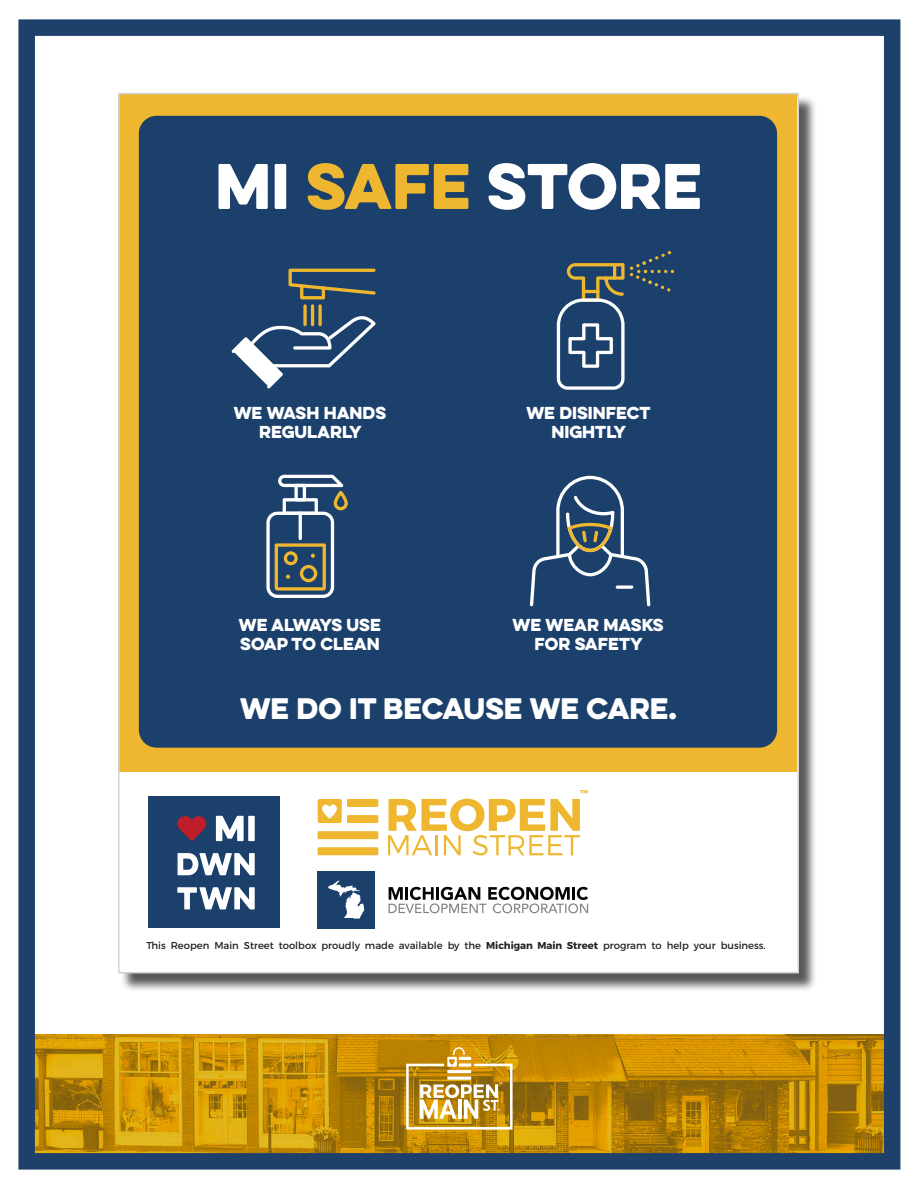
<style>
.page{position:relative;width:918px;height:1188px;background:#fff}
.page>*{position:absolute;margin:0;border:0;box-sizing:border-box;transform-origin:0 0}
.t1{font:57.75px "Eveleth Clean";color:#fff}
.t2{font:26.7px "Eveleth Clean";color:#fff}
.t3{font:15.6px/18.6px "Eveleth Clean";color:#fff;text-align:center}
.t4{font:10.05px "Montserrat";color:#231f20}
.s1{color:#eeb72f}
.s2{font-weight:700}
</style>
<div class="page">
<img style="left:35px;top:1035px;width:848px;height:118px">
<div style="left:18px;top:19px;width:882px;height:1151px;border:16px solid #1e416b"></div>
<svg style="left:406px;top:1047px;width:107px;height:83px"></svg>
<div style="left:120px;top:95px;width:697px;height:897px;background:#231f20;opacity:.75"></div>
<div style="left:119px;top:94px;width:679px;height:879px;background:#fff"></div>
<div style="left:119px;top:94px;width:678px;height:678px;background:#eeb72f"></div>
<div style="left:139px;top:116px;width:638px;height:632px;background:#1b406b;border-radius:18px"></div>
<svg style="left:266px;top:475px;width:82px;height:123px"></svg>
<svg style="left:232px;top:314px;width:144px;height:74px"></svg>
<svg style="left:289px;top:269px;width:87px;height:30px"></svg>
<svg style="left:303px;top:304px;width:4px;height:22px"></svg>
<svg style="left:318px;top:304px;width:4px;height:22px"></svg>
<hr style="left:311px;top:304px;width:3px;height:22px;background:#eeb72f;border-radius:2px">
<svg style="left:557px;top:251px;width:117px;height:139px"></svg>
<svg style="left:530px;top:476px;width:120px;height:130px"></svg>
<div style="left:347px;top:799px;width:31px;height:8px;background:#eeb72f"></div>
<div style="left:347px;top:815px;width:31px;height:8px;background:#eeb72f"></div>
<div style="left:318px;top:831px;width:60px;height:8px;background:#eeb72f"></div>
<div style="left:318px;top:847px;width:60px;height:8px;background:#eeb72f"></div>
<svg style="left:318px;top:799px;width:24px;height:24px"></svg>
<svg style="left:388px;top:790px;width:200px;height:65px"></svg>
<div style="left:148px;top:796px;width:132px;height:132px;background:#1b406b"></div>
<svg style="left:177px;top:816px;width:30px;height:25px"></svg>
<svg style="left:216px;top:816px;width:28px;height:25px"></svg>
<div style="left:248px;top:816px;width:7px;height:25px;background:#fff"></div>
<svg style="left:178px;top:853px;width:77px;height:22px"></svg>
<svg style="left:177px;top:887px;width:78px;height:22px"></svg>
<div style="left:317px;top:871px;width:58px;height:58px;background:#1b406b"></div>
<svg style="left:328px;top:881px;width:36px;height:38px"></svg>
<svg style="left:389px;top:887px;width:199px;height:26px"></svg>
<p class="t1" style="left:215px;top:142px;width:488px">MI <span class="s1">SAFE</span> STORE</p>
<p class="t3" style="left:234px;top:403px;width:154px">WE WASH HANDS<br>REGULARLY</p>
<p class="t3" style="left:526px;top:403px;width:126px">WE DISINFECT<br>NIGHTLY</p>
<p class="t3" style="left:239px;top:615px;width:144px;text-align:left">WE ALWAYS USE<br>SOAP TO CLEAN</p>
<p class="t3" style="left:513px;top:615px;width:153px">WE WEAR MASKS<br>FOR SAFETY</p>
<p class="t2" style="left:240px;top:688px;width:438px">WE DO IT BECAUSE WE CARE.</p>
<p class="t4" style="left:146px;top:939px;width:621px">This Reopen Main Street toolbox proudly made available by the <span class="s2">Michigan Main Street</span> program to help your business.</p>
</div>
